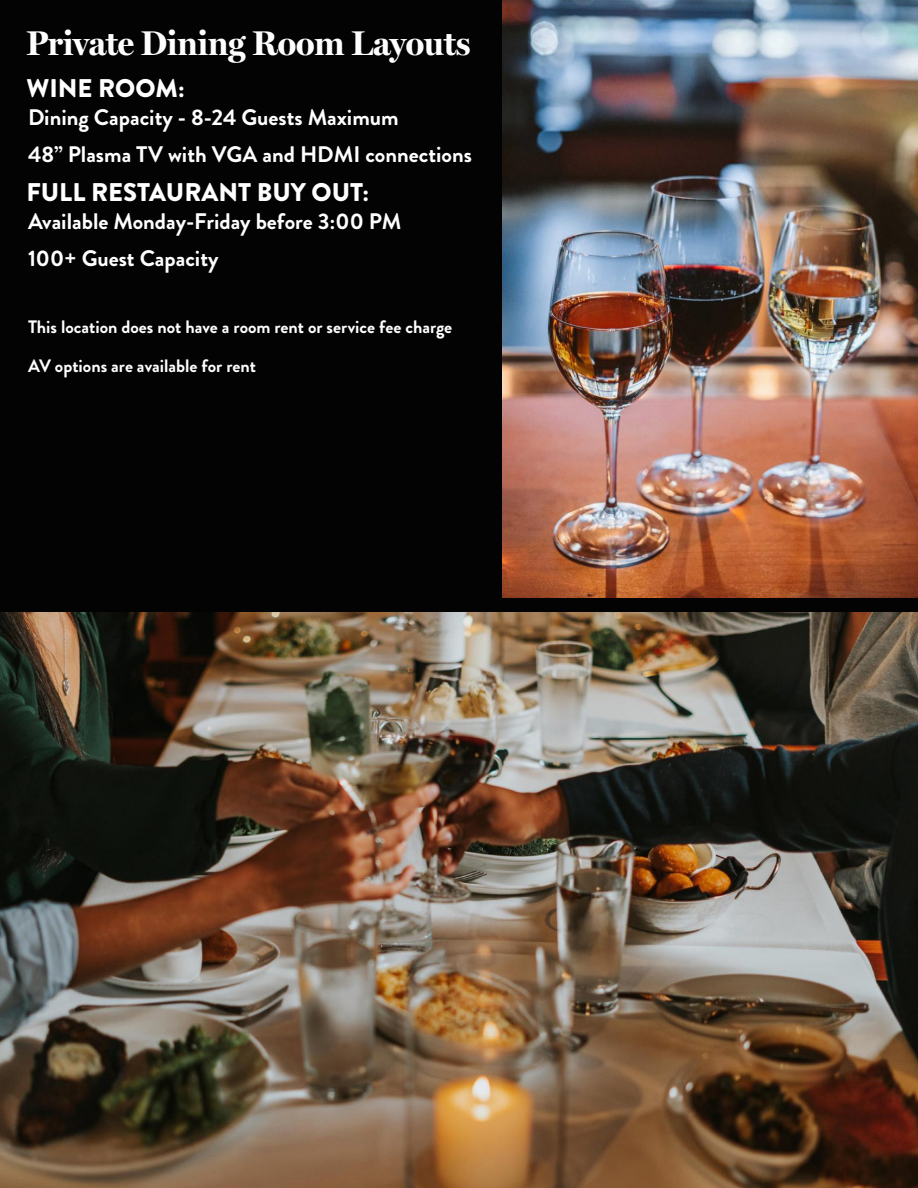
<style>
.page{position:relative;width:918px;height:1188px;background:#fff}
.page>*{position:absolute;margin:0;border:0;box-sizing:border-box;transform-origin:0 0}
.t1{font:700 34.5px "Miller Display";color:#fff}
.Paragraph_Style_12{font:900 25.5px "Brandon Grotesque";color:#fff}
.Paragraph_Style_13{font:700 22.5px "Brandon Grotesque";color:#fff}
.Paragraph_Style_14{font:700 18px "Brandon Grotesque";color:#fff}
</style>
<div class="page">
<div style="left:0;top:0;width:918px;height:620px;background:#020302"></div>
<img style="left:0;top:613px;width:918px;height:575px">
<img style="left:503px;top:0;width:415px;height:598px">
<p class="t1" style="left:27px;top:22px;width:445px">Private Dining Room Layouts</p>
<p class="Paragraph_Style_12" style="left:27px;top:70px;width:160px">WINE ROOM:</p>
<p class="Paragraph_Style_13" style="left:28px;top:102px;width:372px">Dining Capacity - 8-24 Guests Maximum</p>
<p class="Paragraph_Style_13" style="left:28px;top:138px;width:446px">48” Plasma TV with VGA and HDMI connections</p>
<p class="Paragraph_Style_12" style="left:27px;top:174px;width:344px">FULL RESTAURANT BUY OUT:</p>
<p class="Paragraph_Style_13" style="left:28px;top:206px;width:375px">Available Monday-Friday before 3:00 PM</p>
<p class="Paragraph_Style_13" style="left:28px;top:243px;width:192px">100+ Guest Capacity</p>
<p class="Paragraph_Style_14" style="left:28px;top:314px;width:426px">This location does not have a room rent or service fee charge</p>
<p class="Paragraph_Style_14" style="left:28px;top:354px;width:229px">AV options are available for rent</p>
</div>
